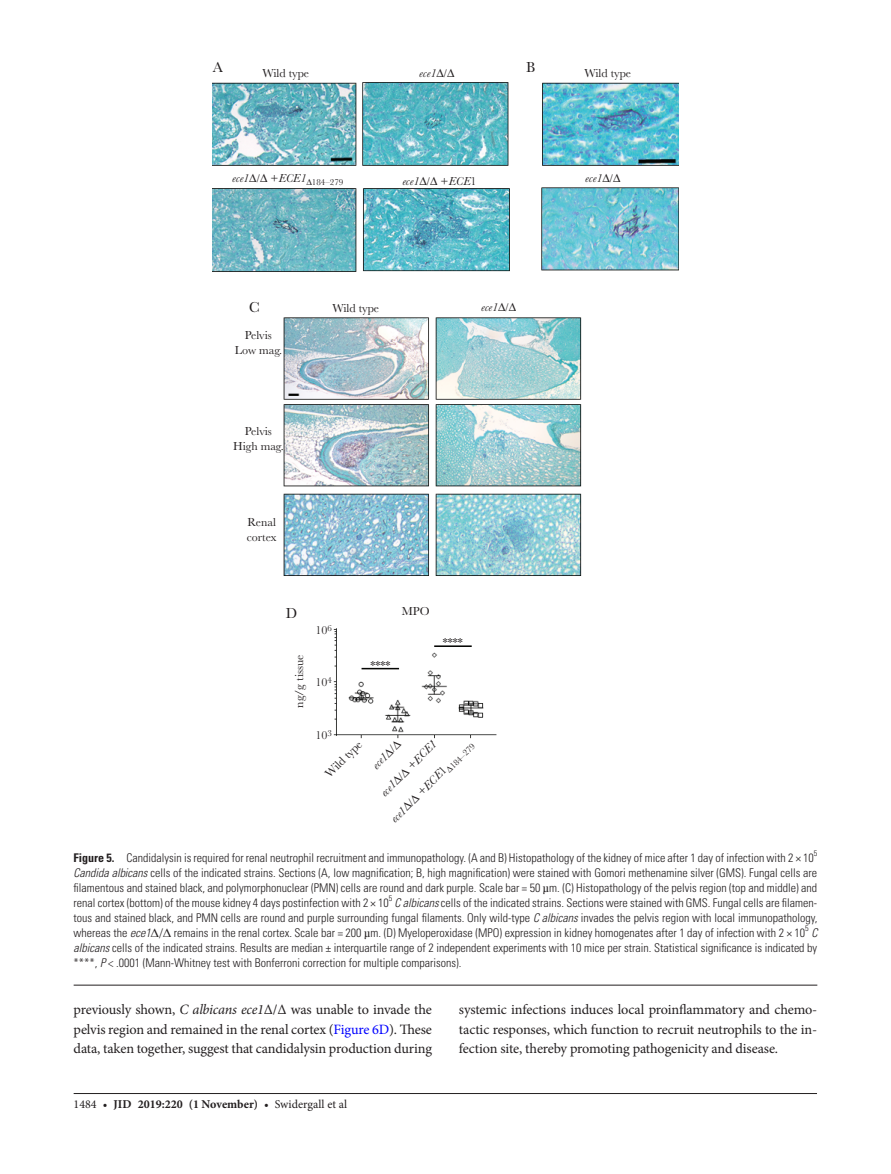
<style>
.page{position:relative;width:891px;height:1174px;background:#fff}
.page>*{position:absolute;margin:0;border:0;box-sizing:border-box;transform-origin:0 0}
.t1{font:15px "Baskerville MT Std";color:#231f20}
.t2{font:14.25px/19.5px "Minion Pro";letter-spacing:-.01em;color:#231f20;text-align:justify}
.t3{font:300 condensed 12px/15px "Univers LT Std";color:#231f20;text-align:justify}
.t4{font:12px/14.4px "Baskerville MT Std";color:#231f20;text-align:center}
.t5{font:700 12px "Minion Pro";color:#231f20}
.t6{font:italic 12px/25.3px "Baskerville MT Std";color:#231f20}
.t7{font:9px "Baskerville MT Std";color:#231f20}
.s1{font-style:normal}
.s2{font-weight:700}
.s3{font-style:italic}
.s4{font-family:"Gandhari Unicode";font-weight:400;font-stretch:normal}
.s5{color:#00f}
.s6{font-weight:400}
</style>
<div class="page">
<hr style="left:74px;top:1093px;width:743px;height:1px;background:#231f20">
<hr style="left:74px;top:985px;width:743px;height:1px;background:#231f20">
<img style="left:212px;top:83px;width:467px;height:659px">
<svg style="left:498px;top:303px;width:18px;height:8px"></svg>
<svg style="left:249px;top:174px;width:18px;height:8px"></svg>
<svg style="left:306px;top:179px;width:6px;height:6px"></svg>
<svg style="left:420px;top:177px;width:17px;height:8px"></svg>
<svg style="left:602px;top:174px;width:18px;height:8px"></svg>
<svg style="left:383px;top:739px;width:18px;height:3px"></svg>
<p class="t1" style="left:213px;top:58px;width:12px">A</p>
<p class="t4" style="left:263px;top:66px;width:48px">Wild type</p>
<p class="t1" style="left:526px;top:58px;width:11px">B</p>
<p class="t6" style="left:419px;top:61px;width:19px">ece1</p>
<p class="t4" style="left:585px;top:66px;width:48px">Wild type</p>
<p class="t6" style="left:232px;top:165px;width:19px">ece1</p>
<p class="t7" style="left:270px;top:177px;width:75px"><sup>+</sup><sup>ECE1</sup> 184–279</p>
<p class="t6" style="left:402px;top:168px;width:19px">ece1</p>
<p class="t6" style="left:440px;top:168px;width:38px"><span class="s1">+</span>ECE<span class="s1">1</span></p>
<p class="t6" style="left:585px;top:165px;width:19px">ece1</p>
<p class="t1" style="left:249px;top:298px;width:12px">C</p>
<p class="t4" style="left:235px;top:328px;width:49px">Pelvis<br>Low mag.</p>
<p class="t4" style="left:333px;top:301px;width:48px">Wild type</p>
<p class="t6" style="left:481px;top:294px;width:19px">ece1</p>
<p class="t4" style="left:233px;top:424px;width:52px">Pelvis<br>High mag.</p>
<p class="t4" style="left:247px;top:515px;width:31px;text-align:left">Renal cortex</p>
<p class="t1" style="left:286px;top:605px;width:13px">D</p>
<p class="t4" style="left:292px;top:708px;width:54px;rotate:-90deg">ng/g tissue</p>
<p class="t4" style="left:315px;top:623px;width:18px">10<sup>6</sup></p>
<p class="t4" style="left:315px;top:675px;width:18px">10<sup>4</sup></p>
<p class="t4" style="left:402px;top:604px;width:29px">MPO</p>
<p class="t4" style="left:371px;top:658px;width:22px">****</p>
<p class="t4" style="left:443px;top:634px;width:22px">****</p>
<p class="t4" style="left:315px;top:727px;width:18px">10<sup>3</sup></p>
<p class="t4" style="left:322px;top:770px;width:48px;rotate:-45deg">Wild type</p>
<p class="t6" style="left:355px;top:767px;width:32px;text-indent:14px;rotate:-45deg">ece1 ece1</p>
<p class="t6" style="left:400px;top:758px;width:38px;rotate:-45deg"><span class="s1">+</span>ECE1</p>
<p class="t7" style="left:418px;top:793px;width:75px;rotate:-45deg"><sup>+</sup><sup>ECE</sup><sup>1</sup> 184–279</p>
<p class="t6" style="left:383px;top:812px;width:19px;rotate:-45deg">ece1</p>
<p class="t3" style="left:74px;top:850px;width:745px"><span class="s2">Figure 5.</span> Candidalysin is required for renal neutrophil recruitment and immunopathology. (A and B) Histopathology of the kidney of mice after 1 day of infection with 2 × 10<sup>5<br></sup><span class="s3">Candida albicans</span> cells of the indicated strains. Sections (A, low magnification; B, high magnification) were stained with Gomori methenamine silver (GMS). Fungal cells are filamentous and stained black, and polymorphonuclear (PMN) cells are round and dark purple. Scale bar = 50 <span class="s4">µ</span>m. (C) Histopathology of the pelvis region (top and middle) and renal cortex (bottom) of the mouse kidney 4 days postinfection with 2 × 10<sup>5</sup> <span class="s3">C albicans</span> cells of the indicated strains. Sections were stained with GMS. Fungal cells are filamen&shy;tous and stained black, and PMN cells are round and purple surrounding fungal filaments. Only wild-type <span class="s3">C albicans</span> invades the pelvis region with local immunopathology, whereas the <span class="s3">ece1</span><span class="s4">Δ</span>/<span class="s4">Δ</span> remains in the renal cortex. Scale bar = 200 <span class="s4">µ</span>m. (D) Myeloperoxidase (MPO) expression in kidney homogenates after 1 day of infection with 2 × 10<sup>5</sup> <span class="s3">C albicans</span> cells of the indicated strains. Results are median ± interquartile range of 2 independent experiments with 10 mice per strain. Statistical significance is indicated by ****, <span class="s3">P</span> &lt; .0001 (Mann-Whitney test with Bonferroni correction for multiple comparisons).</p>
<p class="t2" style="left:74px;top:1000px;width:360px">previously shown, <span class="s3">C albicans ece1</span>Δ/Δ was unable to invade the pelvis region and remained in the renal cortex (<span class="s5">Figure 6D</span>). These data, taken together, suggest that candidalysin production during</p>
<p class="t2" style="left:459px;top:1000px;width:360px">systemic infections induces local proinflammatory and chemo&shy;tactic responses, which function to recruit neutrophils to the in&shy;fection site, thereby promoting pathogenicity and disease.</p>
<p class="t5" style="left:74px;top:1095px;width:275px"><span class="s6">1484 •</span> jid 2019:220 (1 November) <span class="s6">• Swidergall et al</span></p>
</div>
